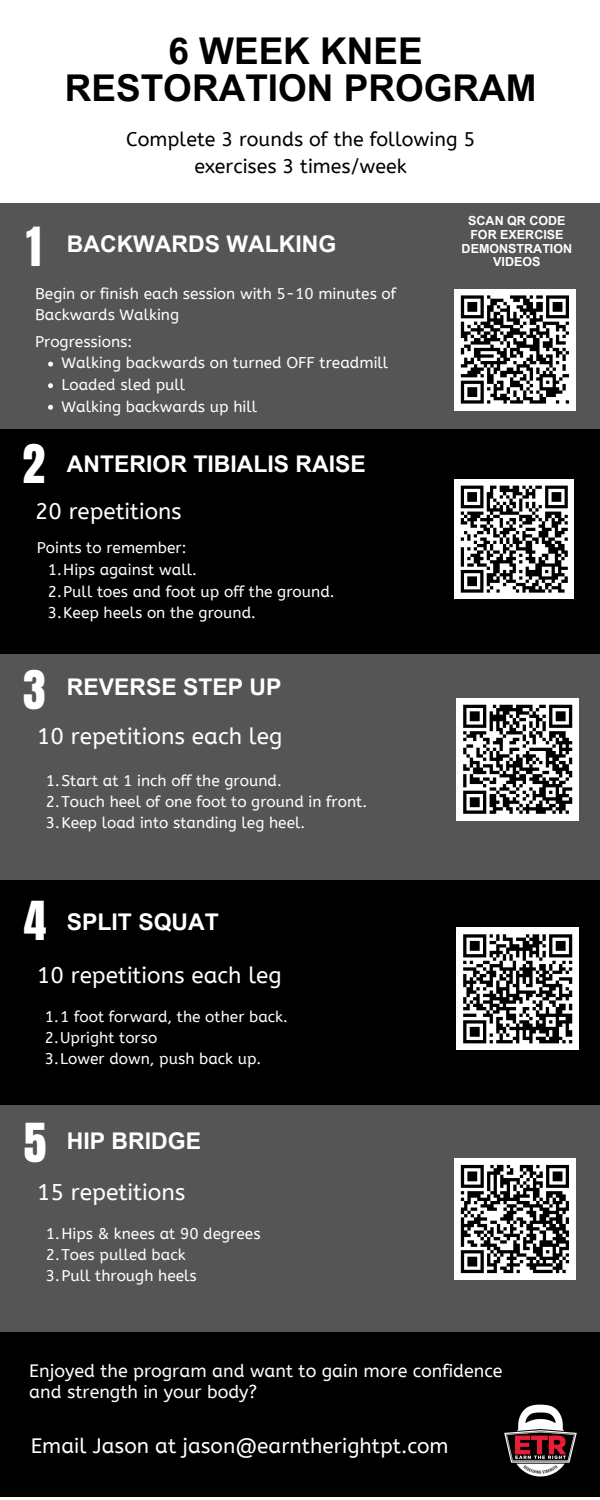
<style>
.page{position:relative;width:600px;height:1500px;background:#fff}
.page>*{position:absolute;margin:0;border:0;box-sizing:border-box;transform-origin:0 0}
.t1{font:45.8px "Anton";color:#fff}
.t2{font:45.7px "Anton";color:#fff}
.t3{font:700 36.9px/37.9px "Arial MT Pro";color:#000;text-align:center}
.t4{font:700 23px "Arial MT Pro";color:#fff}
.t5{font:22.7px "A Bee Zee";color:#fff}
.t6{font:22.6px "A Bee Zee";color:#fff}
.t7{font:22.4px "A Bee Zee";color:#fff}
.t8{font:20.8px "A Bee Zee";color:#fff}
.t9{font:19.6px/27px "A Bee Zee";color:#000;text-align:center}
.t10{font:17.9px/21px "A Bee Zee";color:#fff}
.t11{font:15.5px/21.6px "A Bee Zee";color:#fff}
.t12{font:700 12.5px/13.8px "Arial MT Pro";color:#fff;text-align:center}
</style>
<div class="page">
<div style="left:0;top:428px;width:600px;height:227px;background:#000"></div>
<div style="left:0;top:880px;width:600px;height:225px;background:#000"></div>
<div style="left:0;top:1332px;width:600px;height:165px;background:#000"></div>
<div style="left:0;top:655px;width:600px;height:225px;background:#555"></div>
<div style="left:0;top:1105px;width:600px;height:227px;background:#555"></div>
<div style="left:0;top:203px;width:600px;height:225px;background:#555"></div>
<img style="left:504px;top:1404px;width:73px;height:73px">
<svg style="left:48px;top:362px;width:5px;height:5px"></svg>
<svg style="left:48px;top:383px;width:5px;height:5px"></svg>
<svg style="left:48px;top:405px;width:5px;height:5px"></svg>
<div style="left:454px;top:1158px;width:122px;height:122px;background:#fff"></div>
<svg style="left:460px;top:1164px;width:109px;height:110px"></svg>
<div style="left:457px;top:698px;width:122px;height:122px;background:#fff"></div>
<svg style="left:463px;top:704px;width:110px;height:110px"></svg>
<div style="left:457px;top:928px;width:122px;height:122px;background:#fff"></div>
<svg style="left:463px;top:934px;width:110px;height:110px"></svg>
<div style="left:454px;top:289px;width:122px;height:121px;background:#fff"></div>
<svg style="left:460px;top:295px;width:109px;height:109px"></svg>
<div style="left:454px;top:479px;width:120px;height:120px;background:#fff"></div>
<svg style="left:460px;top:485px;width:108px;height:108px"></svg>
<p class="t3" style="left:65px;top:36px;width:473px">6 WEEK KNEE<br>RESTORATION PROGRAM</p>
<h4 class="t1" style="left:26px;top:214px;width:17px">1</h4>
<p class="t9" style="left:126px;top:126px;width:351px">Complete 3 rounds of the following 5 exercises 3 times/week</p>
<h3 class="t4" style="left:67px;top:235px;width:271px">BACKWARDS WALKING</h3>
<p class="t12" style="left:462px;top:215px;width:112px">SCAN QR CODE<br>FOR EXERCISE<br>DEMONSTRATION<br>VIDEOS</p>
<h2 class="t11" style="left:35px;top:283px;width:363px">Begin or finish each session with 5-10 minutes of<br>Backwards Walking</h2>
<p class="t11" style="left:35px;top:331px;width:99px">Progressions:</p>
<p class="t11" style="left:62px;top:353px;width:328px">Walking backwards on turned OFF treadmill</p>
<p class="t11" style="left:62px;top:374px;width:125px">Loaded sled pull</p>
<h2 class="t11" style="left:62px;top:396px;width:197px">Walking backwards up hill</h2>
<h5 class="t2" style="left:23px;top:431px;width:24px">2</h5>
<p class="t7" style="left:35px;top:498px;width:148px">20 repetitions</p>
<h2 class="t4" style="left:67px;top:455px;width:300px">ANTERIOR TIBIALIS RAISE</h2>
<h3 class="t11" style="left:37px;top:538px;width:151px">Points to remember:</h3>
<p class="t11" style="left:48px;top:559px;width:151px">1.Hips against wall.</p>
<p class="t11" style="left:48px;top:581px;width:288px">2.Pull toes and foot up off the ground.</p>
<p class="t11" style="left:48px;top:602px;width:210px">3.Keep heels on the ground.</p>
<h5 class="t2" style="left:23px;top:657px;width:24px">3</h5>
<p class="t4" style="left:67px;top:678px;width:216px">REVERSE STEP UP</p>
<p class="t6" style="left:37px;top:723px;width:247px">10 repetitions each leg</p>
<h3 class="t11" style="left:46px;top:770px;width:237px">1.Start at 1 inch off the ground.</h3>
<h5 class="t11" style="left:46px;top:791px;width:323px">2.Touch heel of one foot to ground in front.</h5>
<p class="t11" style="left:46px;top:812px;width:261px">3.Keep load into standing leg heel.</p>
<p class="t2" style="left:24px;top:888px;width:24px">4</p>
<p class="t4" style="left:67px;top:913px;width:154px">SPLIT SQUAT</p>
<p class="t6" style="left:37px;top:962px;width:246px">10 repetitions each leg</p>
<p class="t11" style="left:45px;top:1006px;width:245px">1.1 foot forward, the other back.</p>
<p class="t11" style="left:45px;top:1027px;width:114px">2.Upright torso</p>
<p class="t11" style="left:45px;top:1048px;width:218px">3.Lower down, push back up.</p>
<p class="t2" style="left:24px;top:1110px;width:24px">5</p>
<p class="t4" style="left:67px;top:1132px;width:136px">HIP BRIDGE</p>
<h2 class="t5" style="left:37px;top:1179px;width:150px">15 repetitions</h2>
<h2 class="t11" style="left:46px;top:1223px;width:216px">1.Hips &amp; knees at 90 degrees</h2>
<h3 class="t11" style="left:46px;top:1244px;width:141px">2.Toes pulled back</h3>
<p class="t11" style="left:46px;top:1265px;width:152px">3.Pull through heels</p>
<p class="t10" style="left:29px;top:1361px;width:475px">Enjoyed the program and want to gain more confidence and strength in your body?</p>
<p class="t8" style="left:31px;top:1434px;width:419px">Email Jason at jason@earntherightpt.com</p>
</div>
